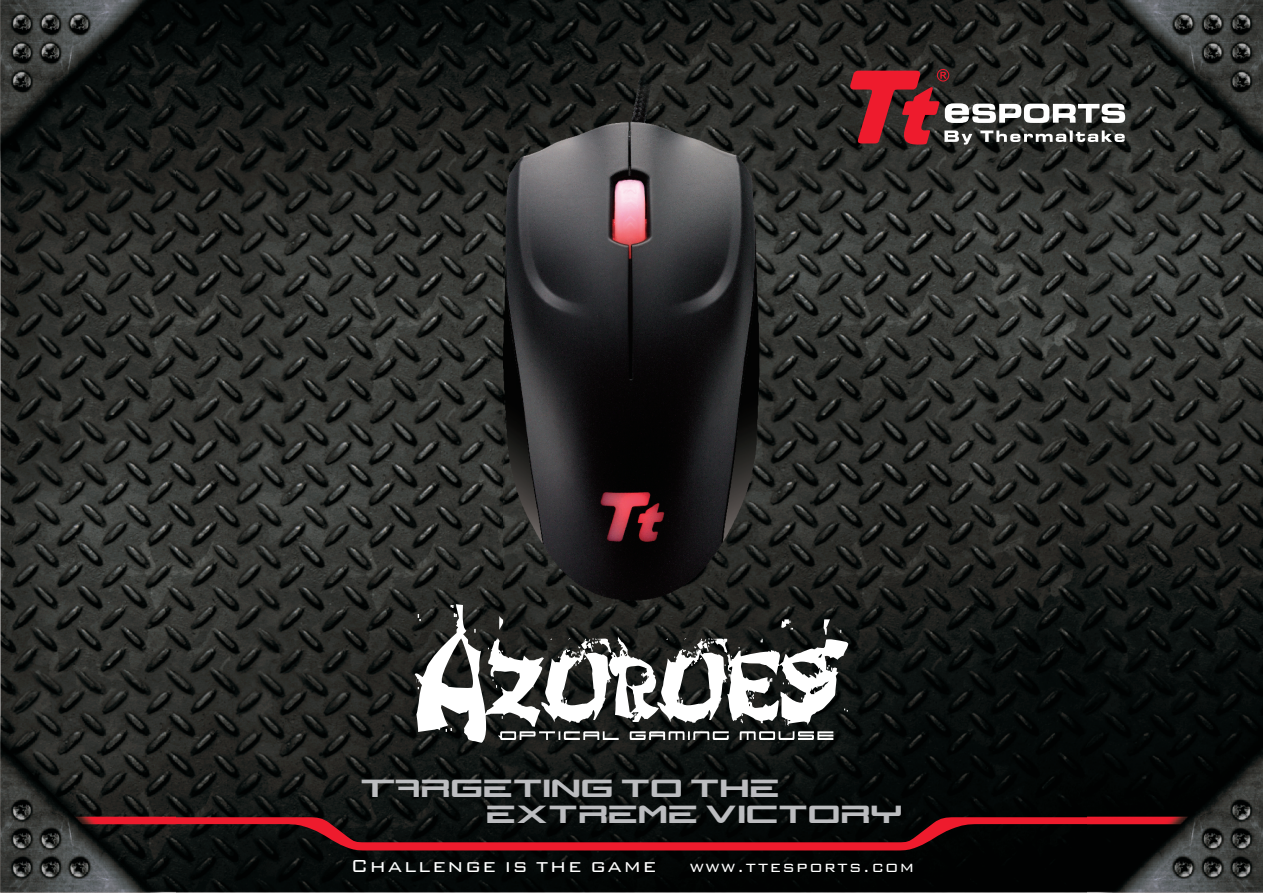
<style>
.page{position:relative;width:1263px;height:893px;background:#fff}
.page>*{position:absolute;margin:0;border:0;box-sizing:border-box;transform-origin:0 0}
.t1{font:27px/26.8px "N Gage";letter-spacing:.065em;color:#bcbdc0}
.t2{font:300 23.25px "Bank Gothic BT";letter-spacing:.075em;color:#fff}
.t3{font:300 19.35px "Bank Gothic BT";letter-spacing:.075em;color:#fff}
</style>
<div class="page">
<img style="left:0;top:0;width:1263px;height:893px">
<img style="left:1087px;top:0;width:176px;height:176px">
<svg style="left:176px;top:817px;width:911px;height:33px;background:#3e0d11"></svg>
<img style="left:1087px;top:717px;width:176px;height:176px">
<img style="left:0;top:0;width:176px;height:176px">
<img style="left:0;top:717px;width:176px;height:176px">
<div style="left:937px;top:69px;width:12px;height:12px;border:1px solid #ee1b2d;border-radius:50%"></div>
<svg style="left:849px;top:71px;width:276px;height:75px;background:#694546"></svg>
<img style="left:504px;top:65px;width:255px;height:536px">
<svg style="left:415px;top:604px;width:433px;height:139px"></svg>
<p class="t1" style="left:488px;top:774px;width:416px;text-indent:-126px">TARGETING TO THE<br>EXTREME VICTORY</p>
<p class="t2" style="left:351px;top:854px;width:307px">Challenge is the game</p>
<p class="t3" style="left:690px;top:857px;width:226px">www.ttesports.com</p>
</div>
